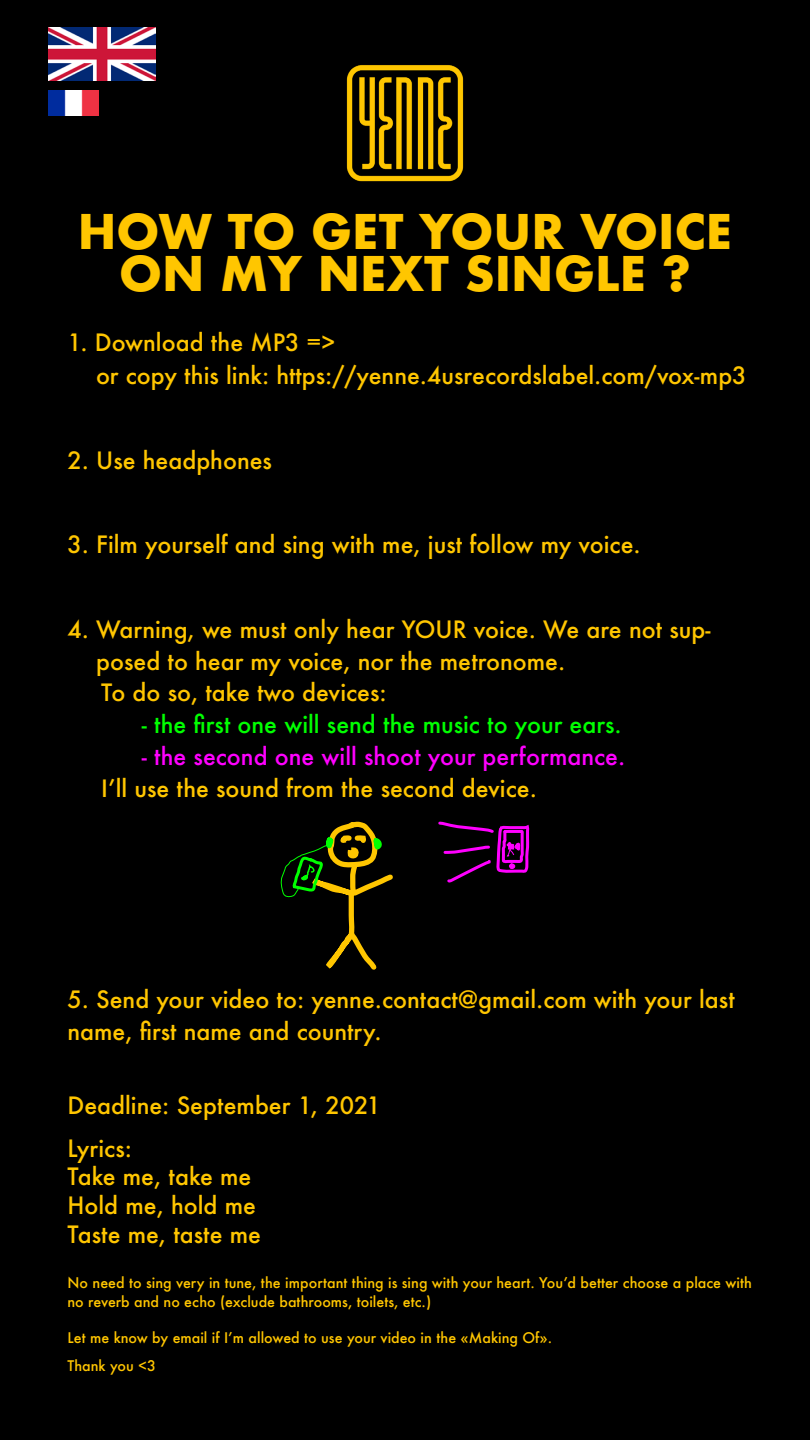
<style>
.page{position:relative;width:810px;height:1440px;background:#000}
.page>*{position:absolute;margin:0;border:0;box-sizing:border-box;transform-origin:0 0}
.t1{font:700 46.5px/42.3px "Futura";color:#ffc600;text-align:center}
.t2{font:500 23.25px/31.8px "Futura";color:#ffc600}
.t3{font:500 23.25px "Futura";color:#0f0}
.t4{font:500 23.25px "Futura";color:#f0f}
.t5{font:500 14.25px/18.3px "Futura";color:#ffc600}
</style>
<div class="page">
<img style="left:346px;top:65px;width:118px;height:117px">
<img style="left:48px;top:27px;width:108px;height:54px">
<img style="left:48px;top:90px;width:51px;height:26px">
<svg style="left:280px;top:821px;width:113px;height:149px"></svg>
<svg style="left:438px;top:821px;width:92px;height:62px"></svg>
<h1 class="t1" style="left:78px;top:210px;width:656px">HOW TO GET YOUR VOICE<br>ON MY NEXT SINGLE ?</h1>
<p class="t2" style="left:96px;top:325px;width:652px;line-height:33.3px;text-indent:-29px">1. Download the MP3 =&gt;<br>or copy this link: https://yenne.4usrecordslabel.com/vox-mp3</p>
<p class="t2" style="left:68px;top:444px;width:206px">2. Use headphones</p>
<p class="t2" style="left:68px;top:528px;width:575px">3. Film yourself and sing with me, just follow my voice.</p>
<p class="t2" style="left:96px;top:613px;width:616px;text-indent:-29px">4. Warning, we must only hear YOUR voice. We are not sup&shy;posed to hear my voice, nor the metronome.<br>To do so, take two devices:</p>
<p class="t3" style="left:142px;top:709px;width:481px">- the first one will send the music to your ears.</p>
<p class="t4" style="left:142px;top:740px;width:485px">- the second one will shoot your performance.</p>
<p class="t2" style="left:101px;top:772px;width:437px">I’ll use the sound from the second device.</p>
<p class="t2" style="left:67px;top:983px;width:669px">5. Send your video to: yenne.contact@gmail.com with your last name, first name and country.</p>
<p class="t2" style="left:67px;top:1084px;width:315px;line-height:42.3px">Deadline: September 1, 2021<br>Lyrics:</p>
<p class="t2" style="left:67px;top:1162px;width:195px;line-height:28.8px">Take me, take me<br>Hold me, hold me<br>Taste me, taste me</p>
<p class="t5" style="left:68px;top:1274px;width:686px">No need to sing very in tune, the important thing is sing with your heart. You’d better choose a place with no reverb and no echo (exclude bathrooms, toilets, etc.)</p>
<p class="t5" style="left:68px;top:1324px;width:486px;line-height:27.3px">Let me know by email if I’m allowed to use your video in the «Making Of».<br>Thank you &lt;3</p>
</div>
